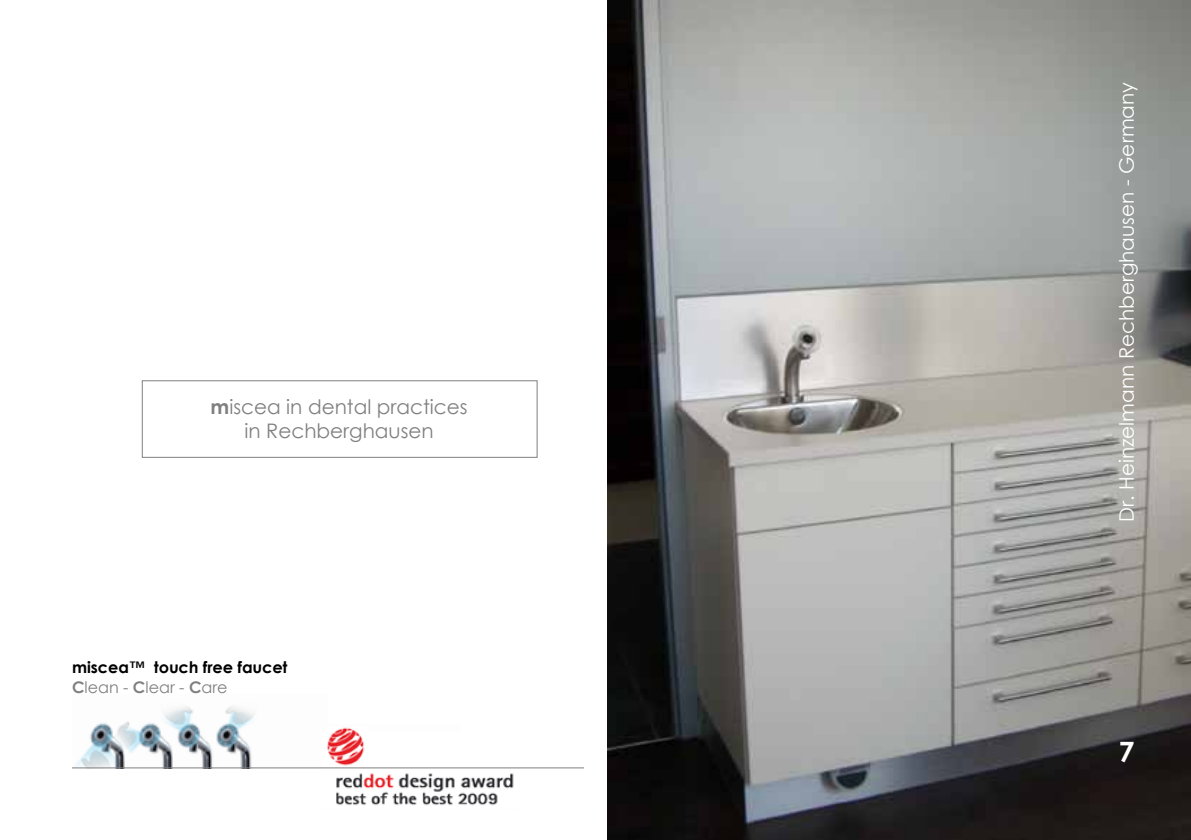
<style>
.page{position:relative;width:1191px;height:840px;background:#fff}
.page>*{position:absolute;margin:0;border:0;box-sizing:border-box;transform-origin:0 0}
.t1{font:700 28px "Century Gothic";color:#fff}
.t2{font:20px/24px "Century Gothic";color:#808080;text-align:center}
.t3{font:20px "Century Gothic";color:#fff}
.t4{font:700 16px/19.2px "Century Gothic";color:#000}
.s1{font-weight:700}
.s2{color:#808080}
.s3{font-weight:400;color:#808080}
</style>
<div class="page">
<img style="left:75px;top:706px;width:180px;height:61px">
<img style="left:322px;top:727px;width:195px;height:79px">
<hr style="left:72px;top:767px;width:1045px;height:1px;background:#808080">
<div style="left:584px;top:752px;width:22px;height:26px;background:#fff"></div>
<div style="left:142px;top:380px;width:395px;height:77px;border:1px solid #808080"></div>
<img style="left:607px;top:0;width:584px;height:839px">
<p class="t2" style="left:210px;top:394px;width:259px"><span class="s1">m</span>iscea in dental practices in Rechberghausen</p>
<p class="t4" style="left:72px;top:656px;width:217px">miscea™ touch free faucet<br><span class="s2">C</span><span class="s3">lean -</span> <span class="s2">C</span><span class="s3">lear -</span> <span class="s2">C</span><span class="s3">are</span></p>
<p class="t3" style="left:1112px;top:522px;width:441px;rotate:-90deg">Dr. Heinzelmann Rechberghausen - Germany</p>
<h1 class="t1" style="left:1119px;top:729px;width:17px">7</h1>
</div>
